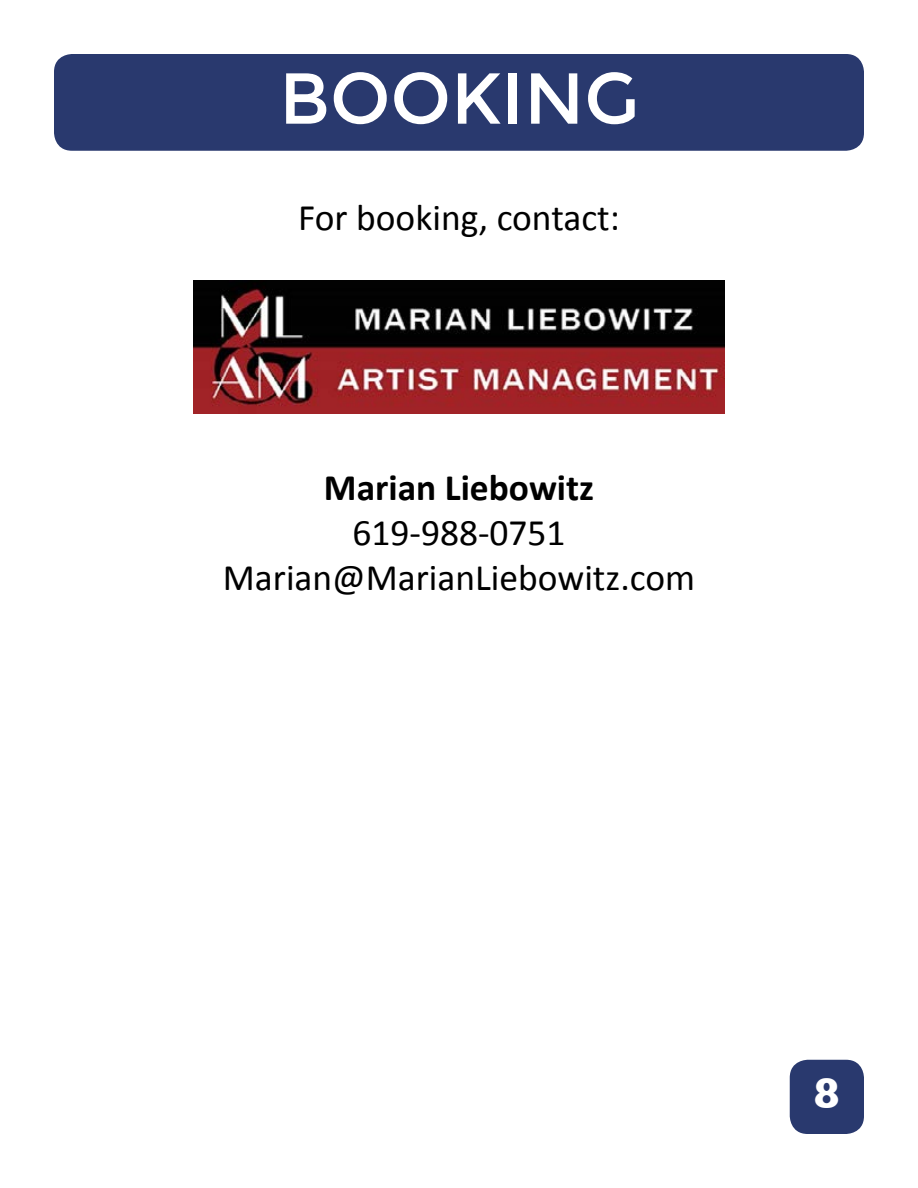
<style>
.page{position:relative;width:918px;height:1188px;background:#fff}
.page>*{position:absolute;margin:0;border:0;box-sizing:border-box;transform-origin:0 0}
.t1{font:72px "Montserrat";color:#fff}
.t2{font:700 43.5px "Gill Sans";color:#fff}
.t3{font:37.5px/45px "Calibri";color:#000;text-align:center}
.t4{font:700 37.5px "Calibri";color:#000}
</style>
<div class="page">
<div style="left:790px;top:1060px;width:74px;height:74px;background:#29396e;border-radius:18px"></div>
<img style="left:194px;top:280px;width:530px;height:134px">
<div style="left:54px;top:54px;width:810px;height:97px;background:#29396e;border-radius:18px"></div>
<h1 class="t1" style="left:279px;top:57px;width:361px">BOOKING</h1>
<p class="t3" style="left:298px;top:195px;width:323px">For booking, contact:</p>
<p class="t4" style="left:324px;top:463px;width:272px">Marian Liebowitz</p>
<p class="t3" style="left:223px;top:510px;width:474px">619-988-0751<br>Marian@MarianLiebowitz.com</p>
<p class="t2" style="left:814px;top:1059px;width:27px">8</p>
</div>
